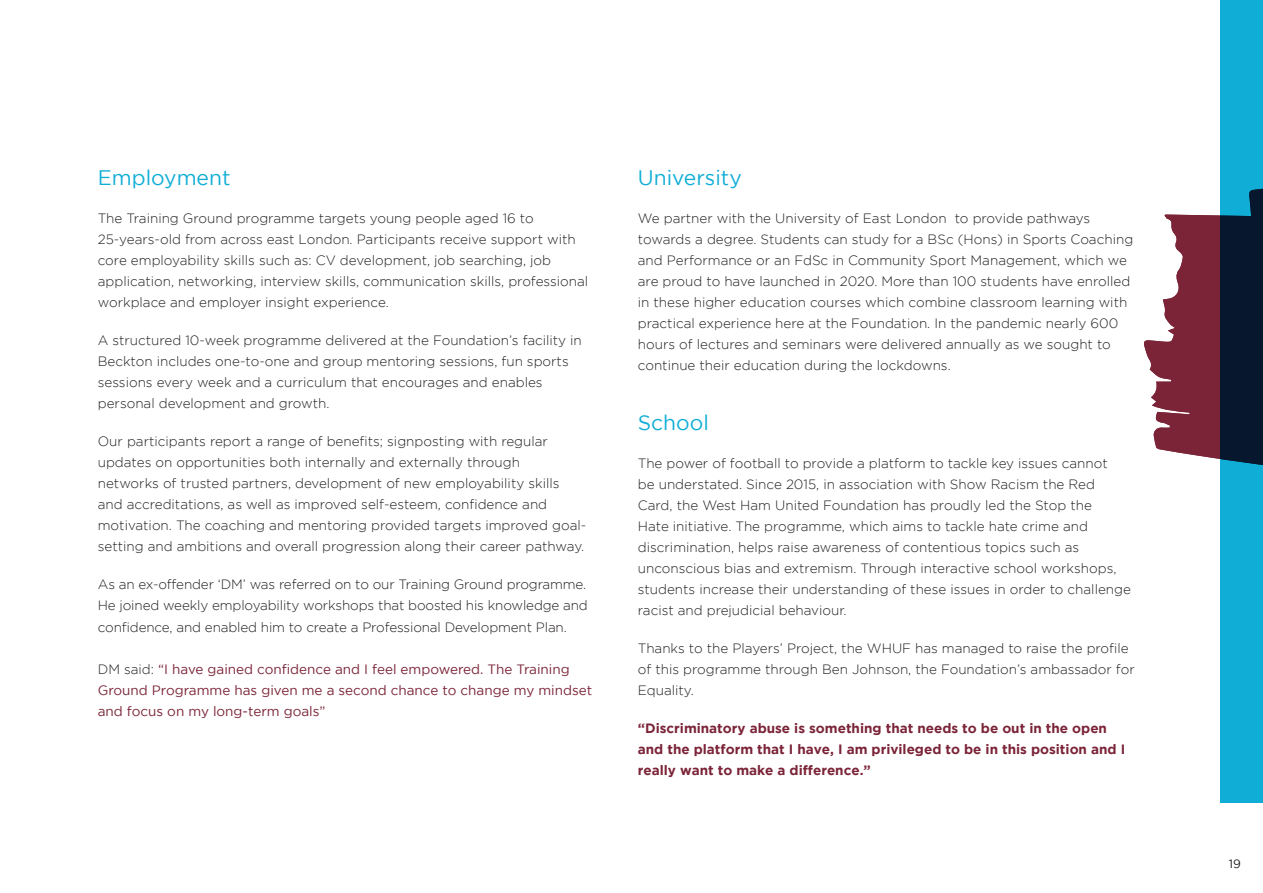
<style>
.page{position:relative;width:1263px;height:893px;background:#fff}
.page>*{position:absolute;margin:0;border:0;box-sizing:border-box;transform-origin:0 0}
.t1{font:21px "Gotham";color:#10aed6}
.t2{font:300 13.5px/21px "Gotham";color:#231f20}
.t3{font:700 13.5px/21px "Gotham";color:#7b2438}
.t4{font:13.5px/21px "Gotham";color:#7b2438}
.t5{font:12px "Gotham";color:#231f20}
.s1{font-weight:300;color:#231f20}
</style>
<div class="page">
<div style="left:1220px;top:0;width:43px;height:802px;background:#10aed6"></div>
<svg style="left:1144px;top:188px;width:119px;height:277px"></svg>
<p class="t1" style="left:98px;top:166px;width:134px">Employment</p>
<p class="t2" style="left:98px;top:208px;width:492px">The Training Ground programme targets young people aged 16 to 25-years-old from across east London. Participants receive support with core employability skills such as: CV development, job searching, job application, networking, interview skills, communication skills, professional workplace and employer insight experience.</p>
<p class="t2" style="left:98px;top:330px;width:486px">A structured 10-week programme delivered at the Foundation’s facility in Beckton includes one-to-one and group mentoring sessions, fun sports sessions every week and a curriculum that encourages and enables personal development and growth.</p>
<p class="t2" style="left:98px;top:431px;width:490px">Our participants report a range of benefits; signposting with regular updates on opportunities both internally and externally through<br>networks of trusted partners, development of new employability skills and accreditations, as well as improved self-esteem, confidence and motivation. The coaching and mentoring provided targets improved goal&shy;setting and ambitions and overall progression along their career pathway.</p>
<p class="t2" style="left:98px;top:574px;width:492px;text-align:justify">As an ex-offender ‘DM’ was referred on to our Training Ground programme.<br>He joined weekly employability workshops that boosted his knowledge and confidence, and enabled him to create a Professional Development Plan.</p>
<p class="t4" style="left:98px;top:658px;width:496px"><span class="s1">DM said:</span> “I have gained confidence and I feel empowered. The Training<br>Ground Programme has given me a second chance to change my mindset and focus on my long-term goals”</p>
<p class="t1" style="left:638px;top:166px;width:105px">University</p>
<p class="t2" style="left:638px;top:208px;width:497px">We partner with the University of East London to provide pathways towards a degree. Students can study for a BSc (Hons) in Sports Coaching and Performance or an FdSc in Community Sport Management, which we are proud to have launched in 2020. More than 100 students have enrolled in these higher education courses which combine classroom learning with practical experience here at the Foundation. In the pandemic nearly 600 hours of lectures and seminars were delivered annually as we sought to continue their education during the lockdowns.</p>
<p class="t1" style="left:638px;top:411px;width:73px">School</p>
<p class="t2" style="left:638px;top:453px;width:495px">The power of football to provide a platform to tackle key issues cannot<br>be understated. Since 2015, in association with Show Racism the Red Card, the West Ham United Foundation has proudly led the Stop the<br>Hate initiative. The programme, which aims to tackle hate crime and discrimination, helps raise awareness of contentious topics such as unconscious bias and extremism. Through interactive school workshops, students increase their understanding of these issues in order to challenge racist and prejudicial behaviour.</p>
<p class="t2" style="left:638px;top:638px;width:498px">Thanks to the Players’ Project, the WHUF has managed to raise the profile of this programme through Ben Johnson, the Foundation’s ambassador for<br>Equality.</p>
<p class="t3" style="left:638px;top:718px;width:489px">“Discriminatory abuse is something that needs to be out in the open and the platform that I have, I am privileged to be in this position and I really want to make a difference.”</p>
<p class="t5" style="left:1229px;top:857px;width:14px">19</p>
</div>
